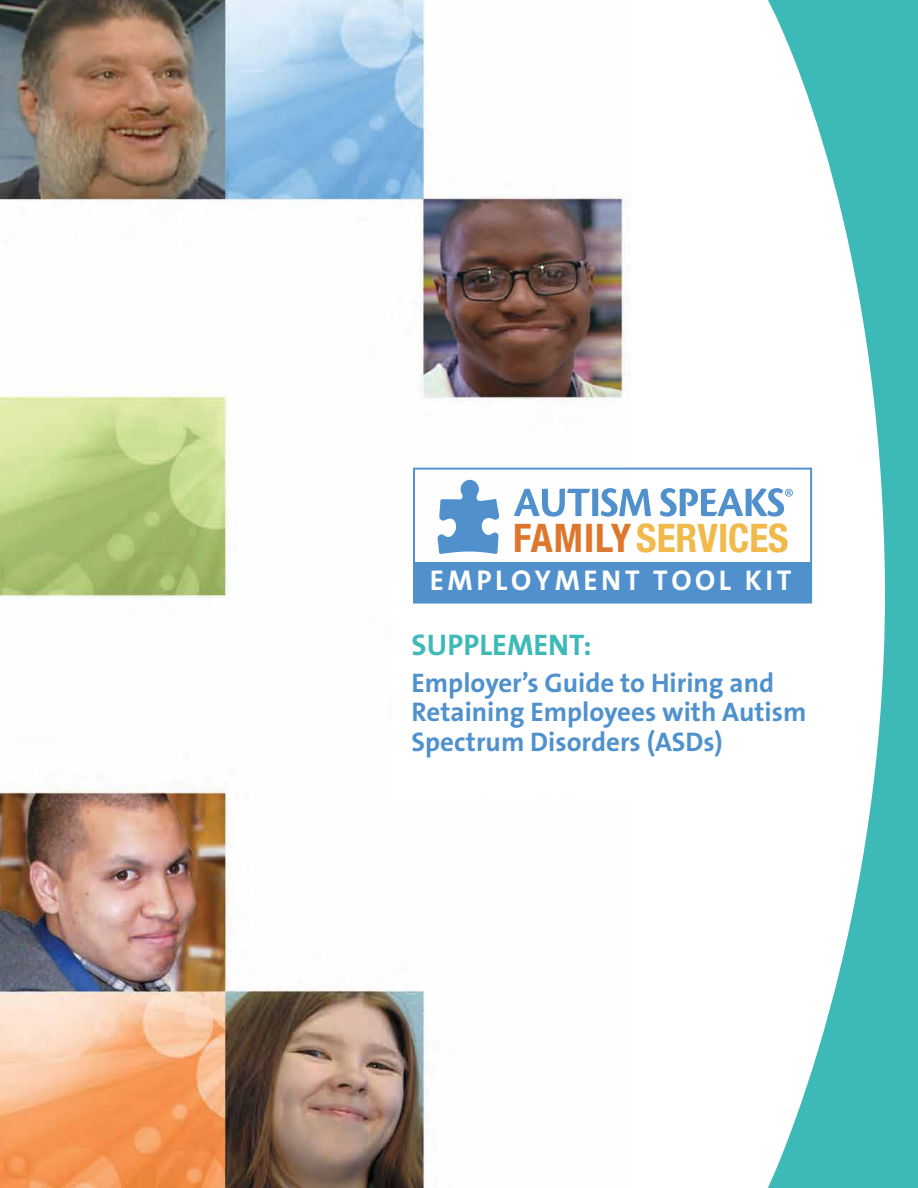
<style>
.page{position:relative;width:918px;height:1188px;background:#fff}
.page>*{position:absolute;margin:0;border:0;box-sizing:border-box;transform-origin:0 0}
.t1{font:700 condensed 39.45px "Helvetica Neue";color:#f1b94a}
.t2{font:700 30px "The Sans B7";color:#3db9b7}
.t3{font:700 28.8px "The Sans";letter-spacing:.125em;color:#fff}
.t4{font:700 27px/29.7px "The Sans B7";color:#4f91cd}
.s1{color:#de772e}
</style>
<div class="page">
<img style="left:0;top:0;width:631px;height:1188px">
<div style="left:393px;top:580px;width:255px;height:218px;background:#fff"></div>
<svg style="left:768px;top:0;width:150px;height:1188px"></svg>
<div style="left:413px;top:468px;width:399px;height:136px;border:2px solid #5091cd"></div>
<div style="left:415px;top:562px;width:396px;height:40px;background:#5091cd"></div>
<svg style="left:514px;top:488px;width:137px;height:29px"></svg>
<svg style="left:660px;top:488px;width:133px;height:29px"></svg>
<svg style="left:437px;top:480px;width:62px;height:74px"></svg>
<h1 class="t1" style="left:513px;top:514px;width:277px"><span class="s1">FAMILY</span>SERVICES</h1>
<p class="t3" style="left:430px;top:556px;width:363px">EMPLOYMENT TOOL KIT</p>
<p class="t2" style="left:412px;top:629px;width:182px">SUPPLEMENT:</p>
<p class="t4" style="left:412px;top:669px;width:396px">Employer’s Guide to Hiring and<br>Retaining Employees with Autism<br>Spectrum Disorders (ASDs)</p>
</div>
